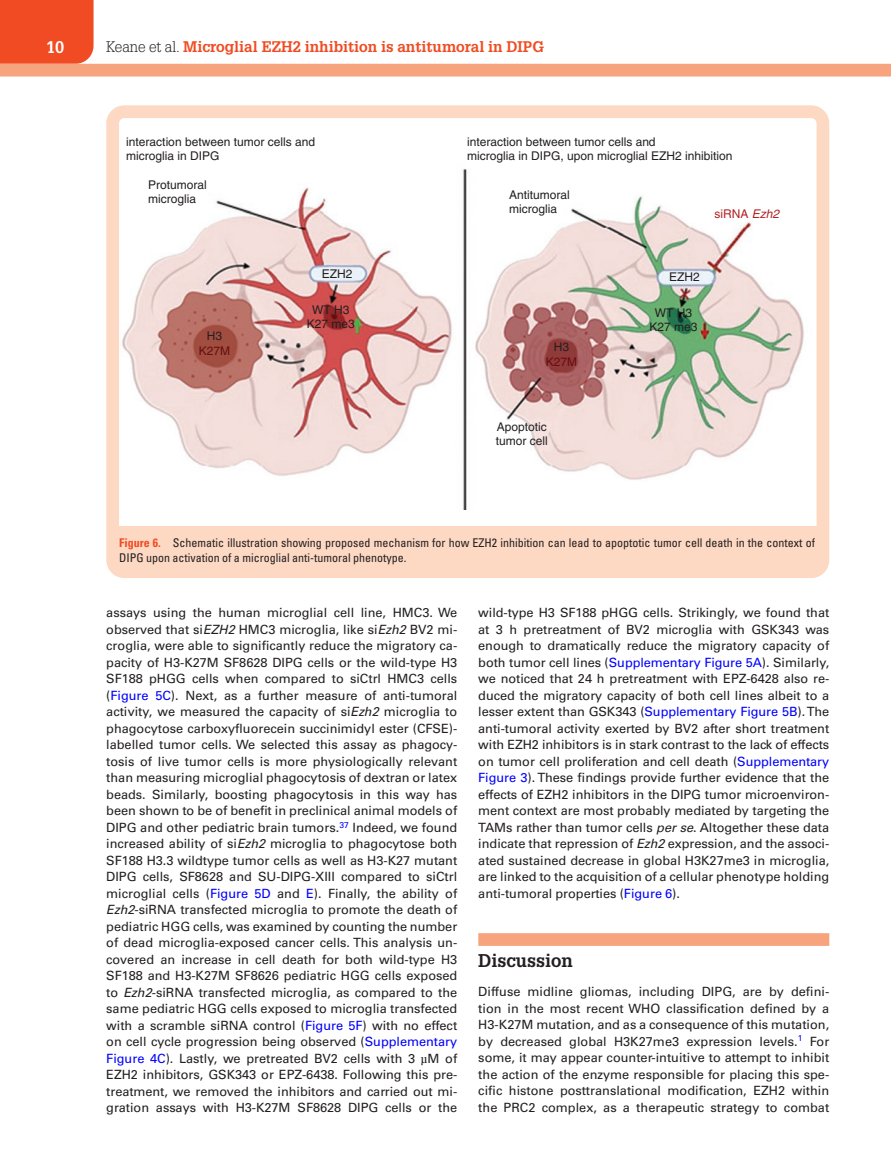
<style>
.page{position:relative;width:891px;height:1175px;background:#fff}
.page>*{position:absolute;margin:0;border:0;box-sizing:border-box;transform-origin:0 0}
.t1{font:700 18px "Glypha LT Std";color:#231f20}
.t2{font:700 16.5px "Glypha LT Std";color:#fff}
.t3{font:700 15px "Glypha LT Std";color:#f04b22}
.t4{font:12.75px/16.5px "Univers LT Std";color:#231f20;text-align:justify}
.t5{font:12px/14.4px "Helvetica";color:#231f20}
.t6{font:condensed 12px/15px "Univers LT Std";color:#231f20}
.t7{font:12px "Helvetica";color:#af2325}
.t8{font:12px "Helvetica";color:#680e10}
.s1{font-weight:300;color:#231f20}
.s2{font-style:italic}
.s3{font-weight:700;color:#f04b22}
.s4{color:#00f}
.s5{font-family:"Gandhari Unicode"}
</style>
<div class="page">
<div style="left:0;top:0;width:94px;height:64px;background:#f04b22"></div>
<div style="left:0;top:64px;width:891px;height:12px;background:#f7a37d"></div>
<div style="left:478px;top:933px;width:351px;height:13px;background:#f7a37d"></div>
<div style="left:110px;top:526px;width:716px;height:44px;background:#fdd8c3"></div>
<img style="left:122px;top:169px;width:682px;height:341px">
<div style="left:106px;top:105px;width:723px;height:473px;border:13px solid #fdd8c3;border-radius:12px"></div>
<p class="t2" style="left:46px;top:37px;width:20px">10</p>
<p class="t3" style="left:106px;top:37px;width:439px"><span class="s1">Keane et al.</span> Microglial EZH2 inhibition is antitumoral in DIPG</p>
<p class="t5" style="left:467px;top:134px;width:267px">interaction between tumor cells and<br>microglia in DIPG, upon microglial EZH2 inhibition</p>
<p class="t5" style="left:126px;top:134px;width:190px">interaction between tumor cells and microglia in DIPG</p>
<p class="t5" style="left:148px;top:177px;width:60px">Protumoral microglia</p>
<p class="t5" style="left:509px;top:187px;width:62px">Antitumoral microglia</p>
<p class="t7" style="left:714px;top:207px;width:66px">siRNA <span class="s2">Ezh2</span></p>
<p class="t5" style="left:322px;top:267px;width:32px">EZH2</p>
<p class="t5" style="left:669px;top:270px;width:32px">EZH2</p>
<p class="t5" style="left:307px;top:302px;width:50px;text-align:center">WT H3<br>K27 me3</p>
<p class="t5" style="left:650px;top:305px;width:50px;text-align:center">WT H3<br>K27 me3</p>
<p class="t5" style="left:207px;top:329px;width:17px">H3</p>
<p class="t8" style="left:199px;top:344px;width:33px">K27M</p>
<p class="t5" style="left:554px;top:340px;width:17px">H3</p>
<p class="t8" style="left:546px;top:355px;width:33px">K27M</p>
<p class="t5" style="left:496px;top:419px;width:54px">Apoptotic tumor cell</p>
<p class="t6" style="left:119px;top:535px;width:697px"><span class="s3">Figure 6.</span> Schematic illustration showing proposed mechanism for how EZH2 inhibition can lead to apoptotic tumor cell death in the context of<br>DIPG upon activation of a microglial anti-tumoral phenotype.</p>
<p class="t4" style="left:106px;top:604px;width:353px">assays using the human microglial cell line, HMC3. We observed that si<span class="s2">EZH2</span> HMC3 microglia, like si<span class="s2">Ezh2</span> BV2 mi&shy;croglia, were able to significantly reduce the migratory ca&shy;pacity of H3-K27M SF8628 DIPG cells or the wild-type H3<br>SF188 pHGG cells when compared to siCtrl HMC3 cells (<span class="s4">Figure 5C</span>). Next, as a further measure of anti-tumoral activity, we measured the capacity of si<span class="s2">Ezh2</span> microglia to phagocytose carboxyfluorecein succinimidyl ester (CFSE)- labelled tumor cells. We selected this assay as phagocy&shy;tosis of live tumor cells is more physiologically relevant than measuring microglial phagocytosis of dextran or latex beads. Similarly, boosting phagocytosis in this way has been shown to be of benefit in preclinical animal models of DIPG and other pediatric brain tumors.<sup>37</sup> Indeed, we found increased ability of si<span class="s2">Ezh2</span> microglia to phagocytose both SF188 H3.3 wildtype tumor cells as well as H3-K27 mutant DIPG cells, SF8628 and SU-DIPG-XIII compared to siCtrl microglial cells (<span class="s4">Figure 5D</span> and <span class="s4">E</span>). Finally, the ability of <span class="s2">Ezh2</span>-siRNA transfected microglia to promote the death of pediatric HGG cells, was examined by counting the number of dead microglia-exposed cancer cells. This analysis un&shy;covered an increase in cell death for both wild-type H3<br>SF188 and H3-K27M SF8626 pediatric HGG cells exposed to <span class="s2">Ezh2</span>-siRNA transfected microglia, as compared to the same pediatric HGG cells exposed to microglia transfected with a scramble siRNA control (<span class="s4">Figure 5F</span>) with no effect on cell cycle progression being observed (<span class="s4">Supplementary Figure 4C</span>). Lastly, we pretreated BV2 cells with 3 <span class="s5">µ</span>M of EZH2 inhibitors, GSK343 or EPZ-6438. Following this pre&shy;treatment, we removed the inhibitors and carried out mi&shy;gration assays with H3-K27M SF8628 DIPG cells or the</p>
<p class="t4" style="left:478px;top:604px;width:353px">wild-type H3 SF188 pHGG cells. Strikingly, we found that at 3 h pretreatment of BV2 microglia with GSK343 was enough to dramatically reduce the migratory capacity of both tumor cell lines (<span class="s4">Supplementary Figure 5A</span>). Similarly, we noticed that 24 h pretreatment with EPZ-6428 also re&shy;duced the migratory capacity of both cell lines albeit to a lesser extent than GSK343 (<span class="s4">Supplementary Figure 5B</span>). The anti-tumoral activity exerted by BV2 after short treatment with EZH2 inhibitors is in stark contrast to the lack of effects on tumor cell proliferation and cell death (<span class="s4">Supplementary Figure 3</span>). These findings provide further evidence that the effects of EZH2 inhibitors in the DIPG tumor microenviron&shy;ment context are most probably mediated by targeting the TAMs rather than tumor cells <span class="s2">per se</span>. Altogether these data indicate that repression of <span class="s2">Ezh2</span> expression, and the associ&shy;ated sustained decrease in global H3K27me3 in microglia, are linked to the acquisition of a cellular phenotype holding anti-tumoral properties (<span class="s4">Figure 6</span>).</p>
<h1 class="t1" style="left:478px;top:949px;width:96px">Discussion</h1>
<p class="t4" style="left:478px;top:983px;width:353px">Diffuse midline gliomas, including DIPG, are by defini&shy;tion in the most recent WHO classification defined by a H3-K27M mutation, and as a consequence of this mutation, by decreased global H3K27me3 expression levels.<sup>1</sup> For some, it may appear counter-intuitive to attempt to inhibit the action of the enzyme responsible for placing this spe&shy;cific histone posttranslational modification, EZH2 within the PRC2 complex, as a therapeutic strategy to combat</p>
</div>
